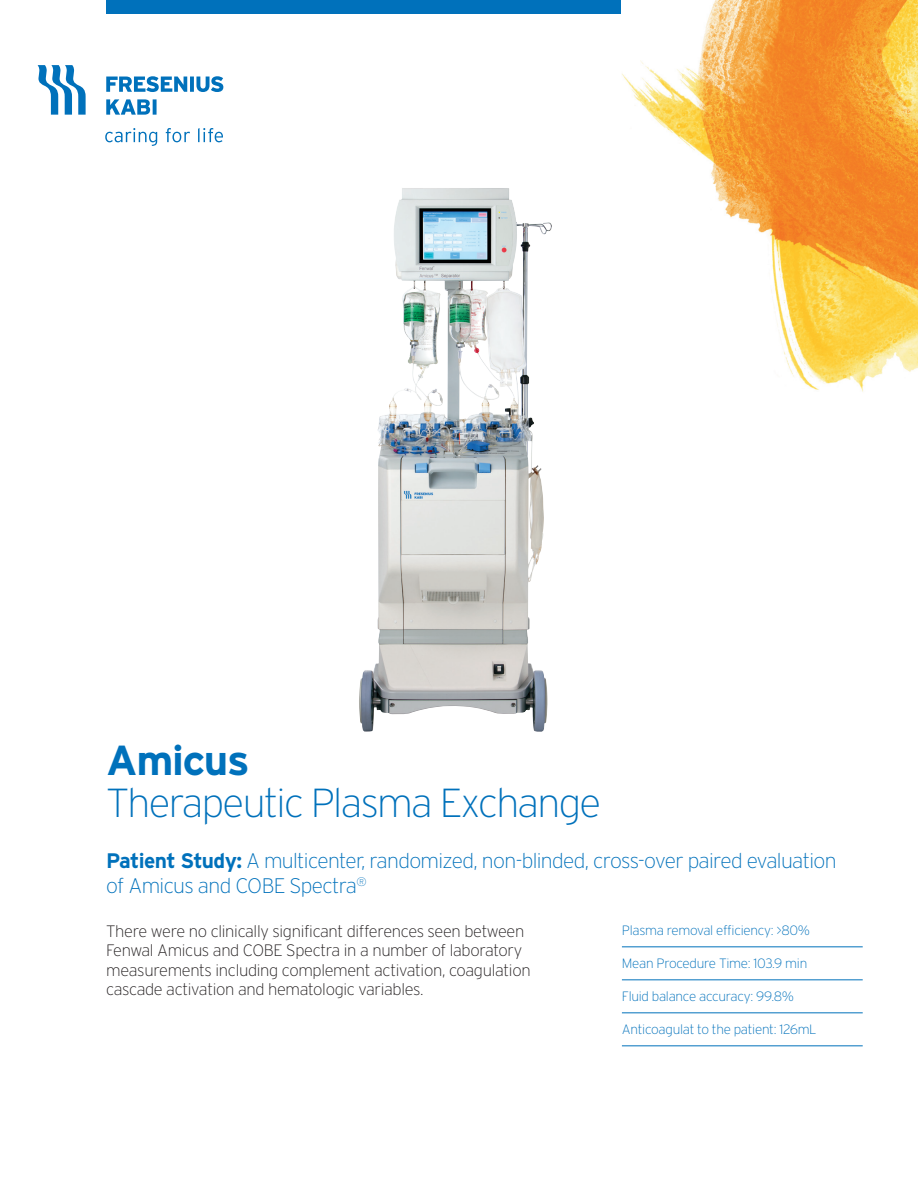
<style>
.page{position:relative;width:918px;height:1188px;background:#fff}
.page>*{position:absolute;margin:0;border:0;box-sizing:border-box;transform-origin:0 0}
.Product_name{font:700 42px "Interstate";letter-spacing:-.03em;color:#0071bb}
.t1{font:200 40.5px "Interstate";letter-spacing:-.04em;color:#0071bb}
.Subheading{font:200 21px/25.5px "Interstate";letter-spacing:-.03em;color:#0071bb}
.Body_copy{font:200 16.5px/19.5px "Interstate";letter-spacing:-.02em;color:#231f20}
.Product_information{font:200 13.5px "Interstate";letter-spacing:-.02em;color:#0071bb}
.s1{font-weight:700}
</style>
<div class="page">
<svg style="left:38px;top:65px;width:48px;height:50px"></svg>
<svg style="left:106px;top:99px;width:51px;height:16px"></svg>
<svg style="left:106px;top:76px;width:117px;height:16px"></svg>
<svg style="left:105px;top:128px;width:118px;height:18px"></svg>
<div style="left:106px;top:0;width:516px;height:14px;background:#0071bb"></div>
<img style="left:622px;top:0;width:296px;height:392px">
<hr style="left:622px;top:947px;width:241px;height:1px;background:#0071bb">
<hr style="left:622px;top:980px;width:241px;height:1px;background:#0071bb">
<hr style="left:622px;top:1013px;width:241px;height:1px;background:#0071bb">
<hr style="left:622px;top:1046px;width:241px;height:1px;background:#0071bb">
<img style="left:359px;top:188px;width:173px;height:544px">
<p class="Product_name" style="left:106px;top:736px;width:145px">Amicus</p>
<p class="t1" style="left:106px;top:780px;width:497px">Therapeutic Plasma Exchange</p>
<p class="Subheading" style="left:106px;top:848px;width:732px"><span class="s1">Patient Study:</span> A multicenter, randomized, non-blinded, cross-over paired evaluation of Amicus and COBE Spectra<sup>®</sup></p>
<p class="Body_copy" style="left:106px;top:921px;width:426px">There were no clinically significant differences seen between Fenwal Amicus and COBE Spectra in a number of laboratory measurements including complement activation, coagulation cascade activation and hematologic variables.</p>
<p class="Product_information" style="left:622px;top:923px;width:190px">Plasma removal efficiency: &gt;80%</p>
<p class="Product_information" style="left:622px;top:956px;width:187px">Mean Procedure Time: 103.9 min</p>
<p class="Product_information" style="left:622px;top:989px;width:174px">Fluid balance accuracy: 99.8%</p>
<p class="Product_information" style="left:622px;top:1022px;width:196px">Anticoagulat to the patient: 126mL</p>
</div>
